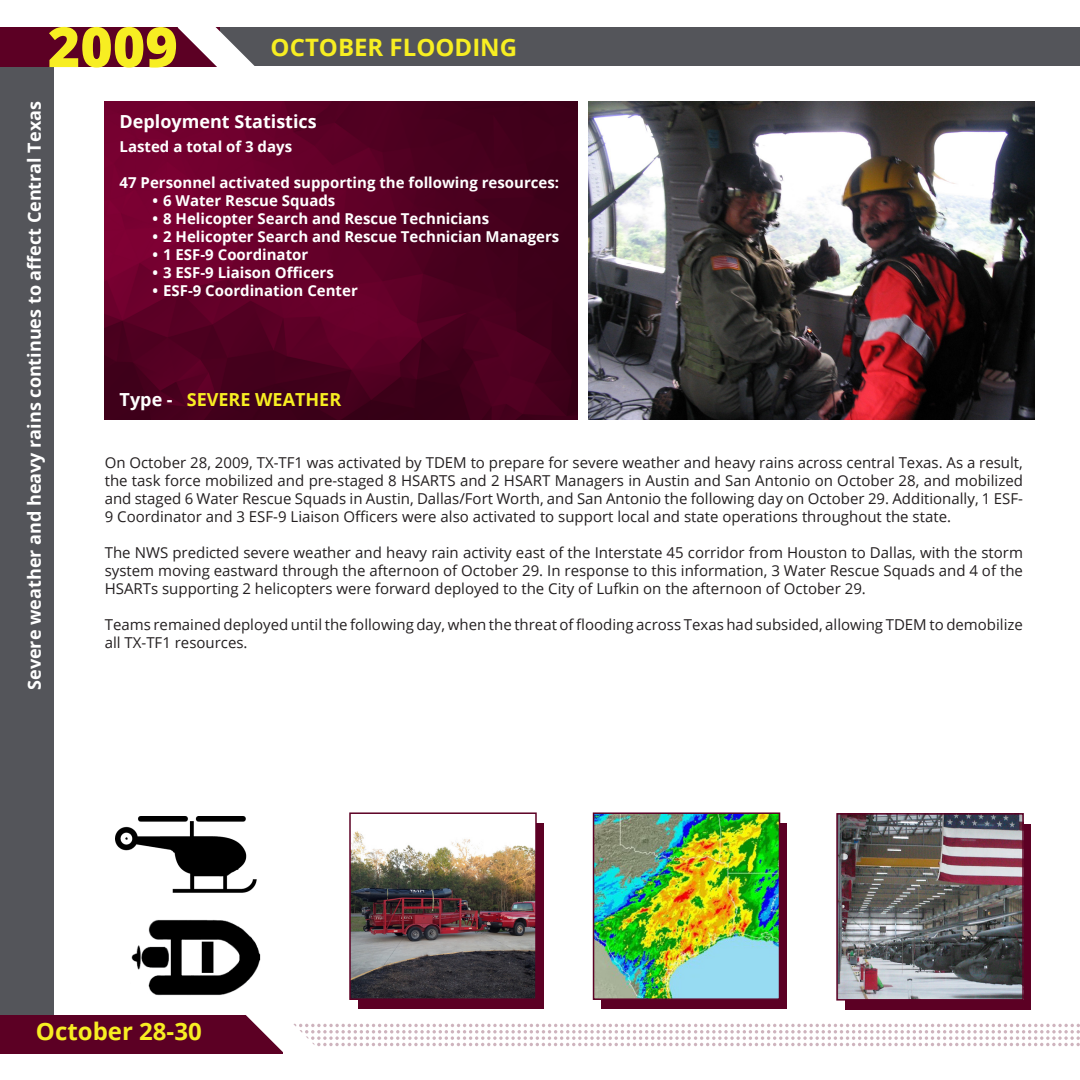
<style>
.page{position:relative;width:1080px;height:1080px;background:#fff}
.page>*{position:absolute;margin:0;border:0;box-sizing:border-box;transform-origin:0 0}
.t1{font:800 55.5px "Open Sans";color:#f7ee22}
.t2{font:700 24px "Open Sans";color:#f7ee22}
.t3{font:700 18px "Open Sans";color:#fff}
.t4{font:700 18px "Open Sans";color:#f7ee22}
.Body_Paragraphs{font:15px/18px "Open Sans";color:#231f20;text-align:justify}
.t5{font:700 15px "Open Sans";color:#fff}
.s1{color:#fff}
</style>
<div class="page">
<div style="left:0;top:56px;width:54px;height:975px;background:#54555a"></div>
<div style="left:162px;top:27px;width:918px;height:39px;background:#54555a"></div>
<div style="left:0;top:27px;width:219px;height:40px;background:#5c0024"></div>
<svg style="left:178px;top:27px;width:77px;height:40px"></svg>
<div style="left:0;top:1015px;width:283px;height:39px;background:#5c0024"></div>
<svg style="left:158px;top:995px;width:922px;height:57px"></svg>
<img style="left:105px;top:101px;width:472px;height:319px">
<img style="left:588px;top:101px;width:447px;height:319px">
<div style="left:358px;top:823px;width:186px;height:186px;background:#5c0024"></div>
<img style="left:352px;top:823px;width:182px;height:174px">
<div style="left:349px;top:812px;width:188px;height:188px;border:2px solid #5c0024"></div>
<div style="left:601px;top:823px;width:186px;height:186px;background:#5c0024"></div>
<img style="left:596px;top:815px;width:181px;height:182px">
<div style="left:593px;top:812px;width:187px;height:188px;border:2px solid #5c0024"></div>
<div style="left:845px;top:824px;width:186px;height:186px;background:#5c0024"></div>
<img style="left:839px;top:816px;width:182px;height:182px">
<div style="left:836px;top:813px;width:188px;height:188px;border:2px solid #5c0024"></div>
<img style="left:115px;top:817px;width:142px;height:75px">
<img style="left:131px;top:920px;width:130px;height:75px">
<p class="t1" style="left:48px;top:5px;width:132px">2009</p>
<p class="t2" style="left:271px;top:30px;width:248px">OCTOBER FLOODING</p>
<p class="t3" style="left:22px;top:690px;width:590px;rotate:-90deg">Severe weather and heavy rains continues to affect Central Texas</p>
<p class="t3" style="left:120px;top:109px;width:199px">Deployment Statistics</p>
<p class="t5" style="left:120px;top:136px;width:174px">Lasted a total of 3 days</p>
<p class="t5" style="left:120px;top:172px;width:441px">47 Personnel activated supporting the following resources:</p>
<p class="t5" style="left:153px;top:190px;width:184px">• 6 Water Rescue Squads</p>
<p class="t5" style="left:153px;top:208px;width:338px">• 8 Helicopter Search and Rescue Technicians</p>
<p class="t5" style="left:153px;top:226px;width:408px">• 2 Helicopter Search and Rescue Technician Managers</p>
<p class="t5" style="left:153px;top:244px;width:157px">• 1 ESF-9 Coordinator</p>
<p class="t5" style="left:153px;top:262px;width:183px">• 3 ESF-9 Liaison Officers</p>
<p class="t5" style="left:153px;top:280px;width:207px">• ESF-9 Coordination Center</p>
<p class="t4" style="left:120px;top:387px;width:223px"><span class="s1">Type -</span> SEVERE WEATHER</p>
<p class="Body_Paragraphs" style="left:105px;top:453px;width:920px">On October 28, 2009, TX-TF1 was activated by TDEM to prepare for severe weather and heavy rains across central Texas. As a result, the task force mobilized and pre-staged 8 HSARTS and 2 HSART Managers in Austin and San Antonio on October 28, and mobilized and staged 6 Water Rescue Squads in Austin, Dallas/Fort Worth, and San Antonio the following day on October 29. Additionally, 1 ESF-9 Coordinator and 3 ESF-9 Liaison Officers were also activated to support local and state operations throughout the state.</p>
<p class="Body_Paragraphs" style="left:105px;top:543px;width:920px">The NWS predicted severe weather and heavy rain activity east of the Interstate 45 corridor from Houston to Dallas, with the storm system moving eastward through the afternoon of October 29. In response to this information, 3 Water Rescue Squads and 4 of the HSARTs supporting 2 helicopters were forward deployed to the City of Lufkin on the afternoon of October 29.</p>
<p class="Body_Paragraphs" style="left:105px;top:615px;width:920px">Teams remained deployed until the following day, when the threat of flooding across Texas had subsided, allowing TDEM to demobilize all TX-TF1 resources.</p>
<p class="t2" style="left:36px;top:1015px;width:167px">October 28-30</p>
</div>
